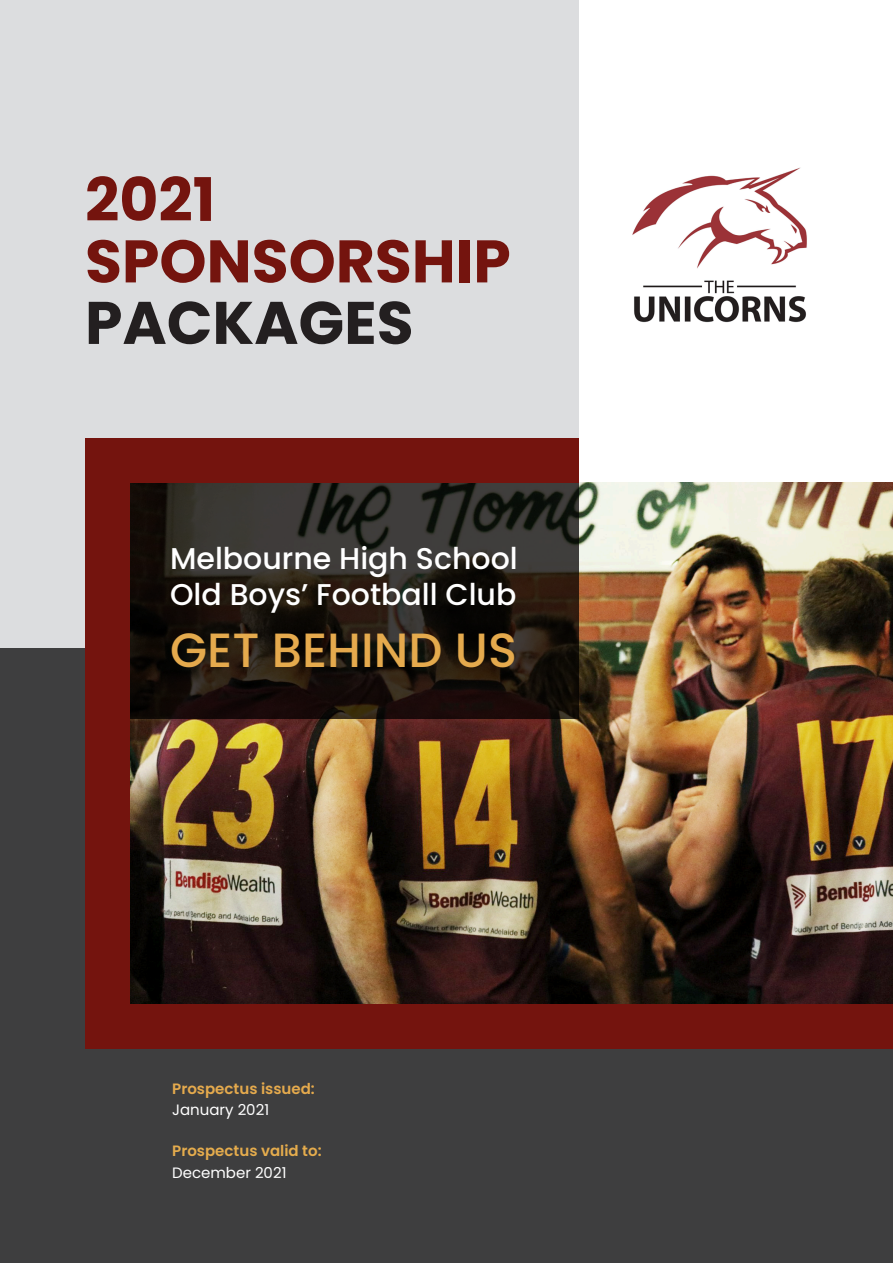
<style>
.page{position:relative;width:893px;height:1263px;background:#fff}
.page>*{position:absolute;margin:0;border:0;box-sizing:border-box;transform-origin:0 0}
.t1{font:700 60px/61.5px "Poppins";color:#74140e}
.t2{font:700 60px "Poppins";color:#231f20}
.t3{font:500 48px "Poppins";color:#e5aa4d}
.t4{font:500 30px/36px "Poppins";color:#fff}
.t5{font:15px "Poppins";color:#fff}
.t6{font:600 15px "Poppins";color:#e5ac4d}
.t7{font:600 15px "Poppins";color:#e5aa4d}
</style>
<div class="page">
<div style="left:0;top:647px;width:893px;height:616px;background:#3e3e3f"></div>
<div style="left:0;top:0;width:578px;height:647px;background:#dcdddf"></div>
<img style="left:130px;top:483px;width:763px;height:521px">
<svg style="left:130px;top:483px;width:448px;height:236px;background:#231d18"></svg>
<div style="left:85px;top:438px;width:45px;height:611px;background:#74140e"></div>
<div style="left:85px;top:1004px;width:808px;height:45px;background:#74140e"></div>
<div style="left:85px;top:438px;width:493px;height:45px;background:#74140e"></div>
<img style="left:632px;top:167px;width:175px;height:156px">
<h1 class="t1" style="left:85px;top:169px;width:427px">2021<br>SPONSORSHIP</h1>
<h1 class="t2" style="left:85px;top:288px;width:330px">PACKAGES</h1>
<p class="t4" style="left:170px;top:541px;width:349px">Melbourne High School<br>Old Boys’ Football Club</p>
<h2 class="t3" style="left:170px;top:623px;width:348px">GET BEHIND US</h2>
<p class="t7" style="left:172px;top:1080px;width:144px">Prospectus issued:</p>
<p class="t5" style="left:172px;top:1101px;width:98px">January 2021</p>
<p class="t6" style="left:172px;top:1142px;width:151px">Prospectus valid to:</p>
<p class="t5" style="left:172px;top:1164px;width:116px">December 2021</p>
</div>
